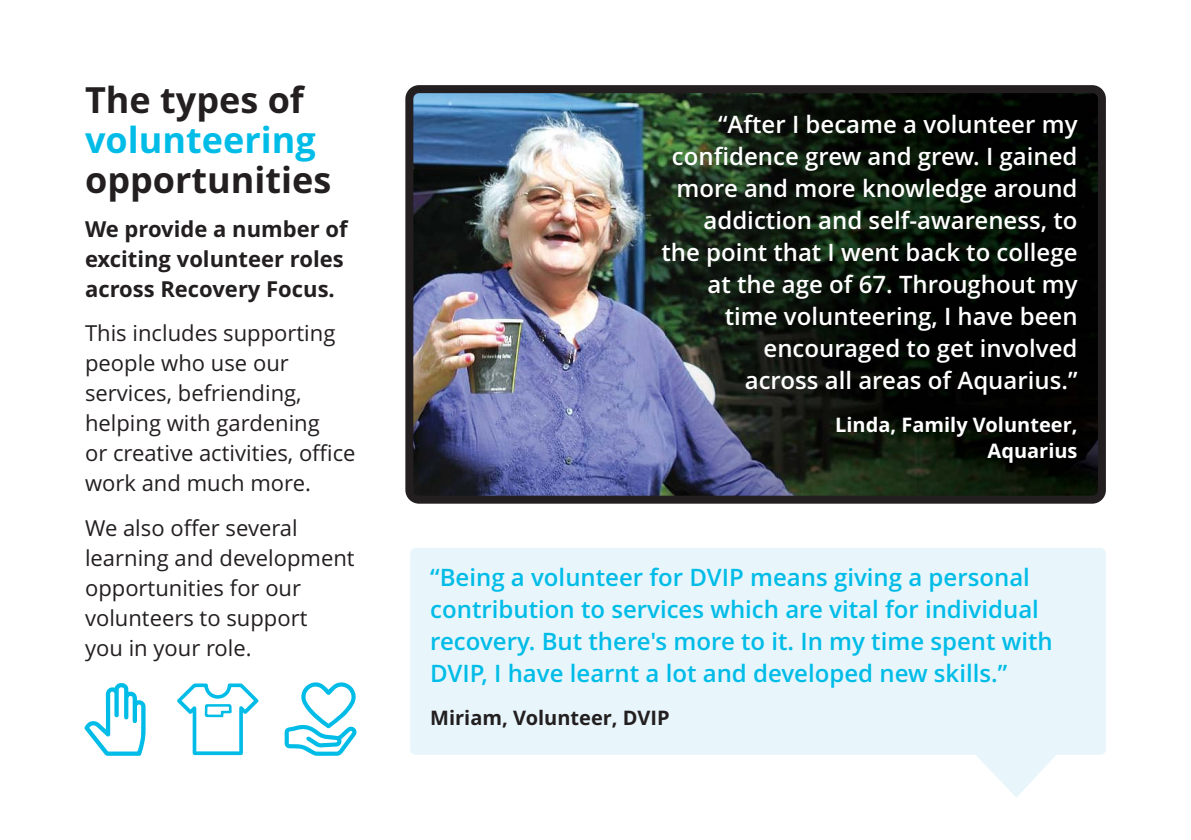
<style>
.page{position:relative;width:1191px;height:840px;background:#fff}
.page>*{position:absolute;margin:0;border:0;box-sizing:border-box;transform-origin:0 0}
.t1{font:700 36px "Open Sans";color:#231f20}
.t2{font:700 36px "Open Sans";color:#00bce7}
.t3{font:600 24px/32px "Open Sans";color:#fff;text-align:right}
.t4{font:600 24px/32px "Open Sans";color:#00bce7}
.t5{font:22px/30px "Open Sans";color:#231f20}
.t6{font:700 22px/30px "Open Sans";color:#231f20}
.t7{font:700 20px/26px "Open Sans";color:#fff;text-align:right}
.t8{font:700 20px "Open Sans";color:#231f20}
</style>
<div class="page">
<img style="left:405px;top:85px;width:701px;height:418px">
<svg style="left:410px;top:548px;width:696px;height:249px;fill:#e8f6fc"></svg>
<svg style="left:177px;top:683px;width:82px;height:73px"></svg>
<svg style="left:84px;top:683px;width:62px;height:72px"></svg>
<svg style="left:284px;top:682px;width:73px;height:73px"></svg>
<h1 class="t1" style="left:85px;top:85px;width:220px">The types of</h1>
<h1 class="t2" style="left:85px;top:125px;width:232px">volunteering</h1>
<h1 class="t1" style="left:85px;top:165px;width:248px">opportunities</h1>
<p class="t6" style="left:85px;top:216px;width:264px">We provide a number of exciting volunteer roles across Recovery Focus.</p>
<p class="t5" style="left:85px;top:320px;width:272px">This includes supporting people who use our services, befriending, helping with gardening<br>or creative activities, office work and much more.</p>
<p class="t5" style="left:85px;top:514px;width:271px">We also offer several learning and development opportunities for our volunteers to support<br>you in your role.</p>
<p class="t3" style="left:661px;top:110px;width:418px">“After I became a volunteer my confidence grew and grew. I gained more and more knowledge around addiction and self-awareness, to the point that I went back to college at the age of 67. Throughout my time volunteering, I have been encouraged to get involved<br>across all areas of Aquarius.”</p>
<p class="t7" style="left:835px;top:413px;width:244px">Linda, Family Volunteer,<br>Aquarius</p>
<p class="t4" style="left:430px;top:563px;width:624px">“Being a volunteer for DVIP means giving a personal contribution to services which are vital for individual recovery. But there's more to it. In my time spent with DVIP, I have learnt a lot and developed new skills.”</p>
<p class="t8" style="left:430px;top:709px;width:241px">Miriam, Volunteer, DVIP</p>
</div>
